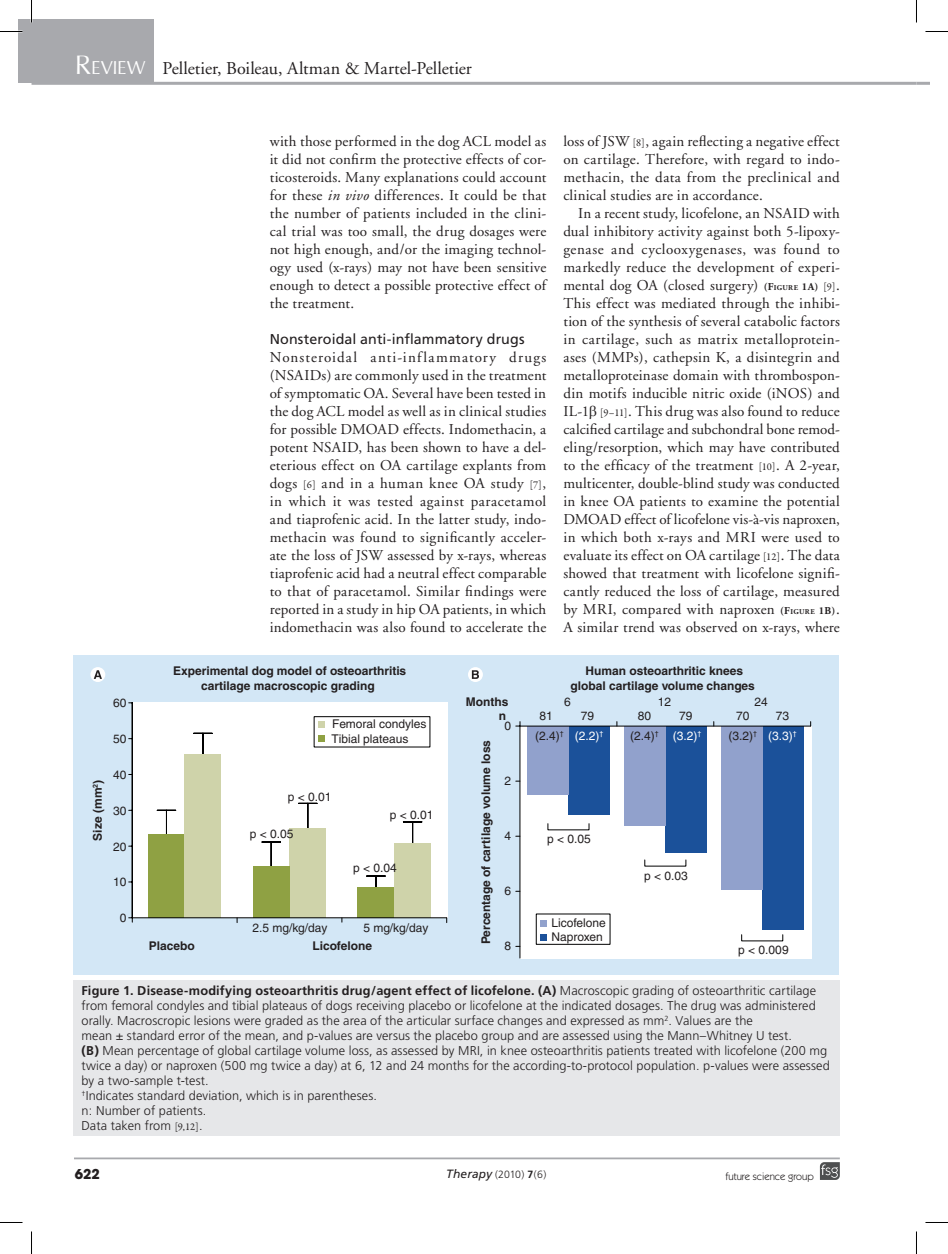
<style>
.page{position:relative;width:948px;height:1254px;background:#fff}
.page>*{position:absolute;margin:0;border:0;box-sizing:border-box;transform-origin:0 0}
.t1{font:18px "Adobe Garamond";color:#231f20}
.t2{font:15px/18px "Adobe Garamond";letter-spacing:.015em;color:#231f20;text-align:justify}
.t3{font:14.25px "Frutiger";letter-spacing:.005em;color:#231f20}
.t4{font:700 13.5px "Avant Garde";color:#231f20}
.t5{font:300 12.75px/15px "Frutiger";letter-spacing:.005em;color:#231f20}
.t6{font:12px/14.1px "Helvetica";color:#231f20}
.t7{font:700 12px/14.4px "Helvetica";color:#231f20;text-align:center}
.t8{font:10.5px "Itc Kabel";color:#231f20}
.t9{font:300 10.5px "Frutiger";color:#231f20}
.s1{font-family:"Iris UPC";font-size:42px;color:#fff}
.s2{font-family:"Iris UPC";font-size:29.4px;color:#fff}
.s3{font-style:italic}
.s4{font-family:"Garamond Premr Pro";font-size:10.5px}
.s5{font-weight:700;font-size:10.5px}
.s6{font-weight:700;font-size:7.35px}
.s7{color:#fff}
.s8{font-weight:700}
.s9{font-family:"Garamond Premr Pro";font-weight:400;font-size:10.5px}
.s10{font-weight:400;font-style:italic;font-size:12px}
</style>
<div class="page">
<svg style="left:819px;top:1162px;width:20px;height:18px"></svg>
<hr style="left:74px;top:1157px;width:765px;height:2px;background:#a8a9ad">
<div style="left:19px;top:19px;width:135px;height:64px;background:#a8a9ad"></div>
<hr style="left:32px;top:82px;width:884px;height:3px;background:#a8a9ad">
<svg style="left:916px;top:82px;width:13px;height:3px"></svg>
<div style="left:73px;top:980px;width:766px;height:156px;background:#e6e7e9"></div>
<div style="left:73px;top:655px;width:765px;height:319px;background:#d3e7f6"></div>
<div style="left:132px;top:702px;width:315px;height:216px;background:#fff"></div>
<div style="left:520px;top:726px;width:291px;height:232px;background:#fff"></div>
<svg style="left:129px;top:917px;width:4px;height:5px"></svg>
<hr style="left:132px;top:703px;width:1px;height:214px;background:#000">
<svg style="left:157px;top:810px;width:19px;height:24px"></svg>
<div style="left:148px;top:834px;width:37px;height:83px;background:#8fa143"></div>
<svg style="left:194px;top:733px;width:18px;height:21px"></svg>
<div style="left:184px;top:754px;width:37px;height:163px;background:#cfd3aa"></div>
<svg style="left:298px;top:803px;width:15px;height:25px"></svg>
<div style="left:289px;top:828px;width:37px;height:89px;background:#cfd3aa"></div>
<svg style="left:313px;top:716px;width:135px;height:207px"></svg>
<hr style="left:519px;top:726px;width:1px;height:232px;background:#000">
<svg style="left:515px;top:721px;width:296px;height:226px"></svg>
<hr style="left:520px;top:725px;width:290px;height:1px;background:#000">
<div style="left:90px;top:667px;width:15px;height:15px;background:#fff;border-radius:50%"></div>
<svg style="left:94px;top:670px;width:8px;height:9px"></svg>
<div style="left:468px;top:667px;width:15px;height:15px;background:#fff;border-radius:50%"></div>
<svg style="left:472px;top:670px;width:7px;height:9px"></svg>
<svg style="left:262px;top:841px;width:18px;height:25px"></svg>
<div style="left:253px;top:867px;width:36px;height:51px;background:#8fa143"></div>
<svg style="left:367px;top:875px;width:18px;height:12px"></svg>
<div style="left:357px;top:887px;width:37px;height:31px;background:#8fa143"></div>
<hr style="left:132px;top:917px;width:314px;height:1px;background:#000">
<svg style="left:0;top:31px;width:22px;height:1px"></svg>
<svg style="left:925px;top:31px;width:22px;height:1px"></svg>
<svg style="left:0;top:1222px;width:22px;height:1px"></svg>
<svg style="left:925px;top:1222px;width:22px;height:1px"></svg>
<svg style="left:31px;top:0;width:1px;height:23px"></svg>
<svg style="left:31px;top:1231px;width:1px;height:23px"></svg>
<svg style="left:916px;top:0;width:1px;height:23px"></svg>
<svg style="left:916px;top:1231px;width:1px;height:23px"></svg>
<p class="t1" style="left:75px;top:59px;width:398px"><span class="s1">R</span><span class="s2">eview</span> Pelletier, Boileau, Altman &amp; Martel-Pelletier</p>
<p class="t2" style="left:270px;top:133px;width:278px">with those performed in the dog ACL model as it did not confirm the protective effects of cor&shy;ticosteroids. Many explanations could account for these <span class="s3">in vivo</span> differences. It could be that the number of patients included in the clini&shy;cal trial was too small, the drug dosages were not high enough, and/or the imaging technol&shy;ogy used (x‑rays) may not have been sensitive enough to detect a possible protective effect of the treatment.</p>
<p class="t3" style="left:270px;top:331px;width:256px">Nonsteroidal anti-inflammatory drugs</p>
<p class="t2" style="left:270px;top:349px;width:278px">Nonsteroidal anti-inflammatory drugs (NSAIDs) are commonly used in the treatment of symptomatic OA. Several have been tested in the dog ACL model as well as in clinical studies for possible DMOAD effects. Indomethacin, a potent NSAID, has been shown to have a del&shy;eterious effect on OA cartilage explants from dogs <span class="s4">[6]</span> and in a human knee OA study <span class="s4">[7]</span>, in which it was tested against paracetamol and tiaprofenic acid. In the latter study, indo&shy;methacin was found to significantly acceler&shy;ate the loss of JSW assessed by x‑rays, whereas tiaprofenic acid had a neutral effect comparable to that of paracetamol. Similar findings were reported in a study in hip OA patients, in which indomethacin was also found to accelerate the</p>
<p class="t2" style="left:563px;top:133px;width:278px">loss of JSW <span class="s4">[8]</span>, again reflecting a negative effect on cartilage. Therefore, with regard to indo&shy;methacin, the data from the preclinical and clinical studies are in accordance.</p>
<p class="t2" style="left:563px;top:205px;width:278px;text-indent:15px">In a recent study, licofelone, an NSAID with dual inhibitory activity against both 5‑lipoxy&shy;genase and cyclooxygenases, was found to markedly reduce the development of experi&shy;mental dog OA (closed surgery) <span class="s5">(F</span><span class="s6">IGURE</span> <span class="s5">1A)</span> <span class="s4">[9]</span>.<br>This effect was mediated through the inhibi&shy;tion of the synthesis of several catabolic factors in cartilage, such as matrix metalloprotein&shy;ases (MMPs), cathepsin K, a disintegrin and metalloproteinase domain with thrombospon&shy;din motifs inducible nitric oxide (iNOS) and IL‑1 <span class="s4">[9–11]</span>. This drug was also found to reduce calcified cartilage and subchondral bone remod&shy;eling/resorption, which may have contributed to the efficacy of the treatment <span class="s4">[10]</span>. A 2‑year, multicenter, double-blind study was conducted in knee OA patients to examine the potential DMOAD effect of licofelone vis-à-vis naproxen, in which both x‑rays and MRI were used to evaluate its effect on OA cartilage <span class="s4">[12]</span>. The data showed that treatment with licofelone signifi&shy;cantly reduced the loss of cartilage, measured by MRI, compared with naproxen <span class="s5">(F</span><span class="s6">IGURE</span> <span class="s5">1B)</span>.<br>A similar trend was observed on x‑rays, where</p>
<p class="t6" style="left:113px;top:696px;width:15px">60</p>
<p class="t6" style="left:113px;top:732px;width:15px">50</p>
<p class="t7" style="left:90px;top:840px;width:62px;rotate:-90deg">Size (mm<sup>2</sup>)</p>
<p class="t6" style="left:113px;top:767px;width:15px">40</p>
<p class="t6" style="left:113px;top:803px;width:15px">30</p>
<p class="t6" style="left:113px;top:839px;width:15px">20</p>
<p class="t6" style="left:113px;top:875px;width:15px">10</p>
<p class="t6" style="left:120px;top:911px;width:8px">0</p>
<p class="t7" style="left:173px;top:664px;width:234px">Experimental dog model of osteoarthritis cartilage macroscopic grading</p>
<p class="t7" style="left:570px;top:664px;width:186px">Human osteoarthritic knees global cartilage volume changes</p>
<p class="t6" style="left:331px;top:717px;width:96px">Femoral condyles<br>Tibial plateaus</p>
<p class="t6" style="left:288px;top:789px;width:45px">p &lt; 0.01</p>
<p class="t6" style="left:250px;top:827px;width:45px">p &lt; 0.05</p>
<p class="t6" style="left:252px;top:920px;width:77px">2.5 mg/kg/day</p>
<p class="t6" style="left:389px;top:807px;width:45px">p &lt; 0.01</p>
<p class="t6" style="left:353px;top:861px;width:45px">p &lt; 0.04</p>
<p class="t6" style="left:363px;top:920px;width:67px">5 mg/kg/day</p>
<p class="t7" style="left:149px;top:938px;width:48px">Placebo</p>
<p class="t7" style="left:312px;top:938px;width:61px">Licofelone</p>
<p class="t7" style="left:466px;top:694px;width:44px;line-height:14px;text-align:right">Months n</p>
<p class="t6" style="left:504px;top:718px;width:8px">0</p>
<p class="t7" style="left:478px;top:944px;width:206px;rotate:-90deg">Percentage of cartilage volume loss</p>
<p class="t6" style="left:504px;top:773px;width:8px">2</p>
<p class="t6" style="left:504px;top:828px;width:8px">4</p>
<p class="t6" style="left:504px;top:883px;width:8px">6</p>
<p class="t6" style="left:504px;top:939px;width:8px">8</p>
<p class="t6" style="left:564px;top:694px;width:8px">6</p>
<p class="t6" style="left:535px;top:705px;width:70px;line-height:20.2px;text-indent:5px">81<br>(2.4)<sup>†</sup> <span class="s7">(2.2)</span><sup>†</sup></p>
<p class="t6" style="left:657px;top:694px;width:15px">12</p>
<p class="t6" style="left:754px;top:694px;width:15px">24</p>
<p class="t6" style="left:580px;top:708px;width:15px">79</p>
<p class="t6" style="left:637px;top:708px;width:15px">80</p>
<p class="t6" style="left:679px;top:708px;width:15px">79</p>
<p class="t6" style="left:736px;top:708px;width:15px">70</p>
<p class="t6" style="left:775px;top:708px;width:15px">73</p>
<p class="t6" style="left:630px;top:729px;width:73px">(2.4)<sup>†</sup> <span class="s7">(3.2)</span><sup>†</sup></p>
<p class="t6" style="left:728px;top:729px;width:70px">(3.2)<sup>†</sup> <span class="s7">(3.3)</span><sup>†</sup></p>
<p class="t6" style="left:547px;top:832px;width:45px">p &lt; 0.05</p>
<p class="t6" style="left:551px;top:915px;width:56px">Licofelone<br>Naproxen</p>
<p class="t6" style="left:644px;top:868px;width:45px">p &lt; 0.03</p>
<p class="t6" style="left:738px;top:943px;width:52px">p &lt; 0.009</p>
<p class="t5" style="left:81px;top:983px;width:749px"><span class="s8">Figure 1. Disease-modifying osteoarthritis drug/agent effect of licofelone. (A)</span> Macroscopic grading of osteoarthritic cartilage from femoral condyles and tibial plateaus of dogs receiving placebo or licofelone at the indicated dosages. The drug was administered orally. Macroscropic lesions were graded as the area of the articular surface changes and expressed as mm<sup>2</sup>. Values are the<br>mean ± standard error of the mean, and p‑values are versus the placebo group and are assessed using the Mann–Whitney U test.<br><span class="s8">(B)</span> Mean percentage of global cartilage volume loss, as assessed by MRI, in knee osteoarthritis patients treated with licofelone (200 mg twice a day) or naproxen (500 mg twice a day) at 6, 12 and 24 months for the according-to-protocol population. p‑values were assessed by a two-sample t‑test.<br><sup>†</sup>Indicates standard deviation, which is in parentheses.<br>n: Number of patients.<br>Data taken from <span class="s9">[9,12]</span>.</p>
<p class="t4" style="left:75px;top:1165px;width:27px">622</p>
<p class="t9" style="left:446px;top:1168px;width:102px"><span class="s10">Therapy</span> (2010) <span class="s8">7</span>(6)</p>
<p class="t8" style="left:725px;top:1170px;width:90px">future science group</p>
</div>
